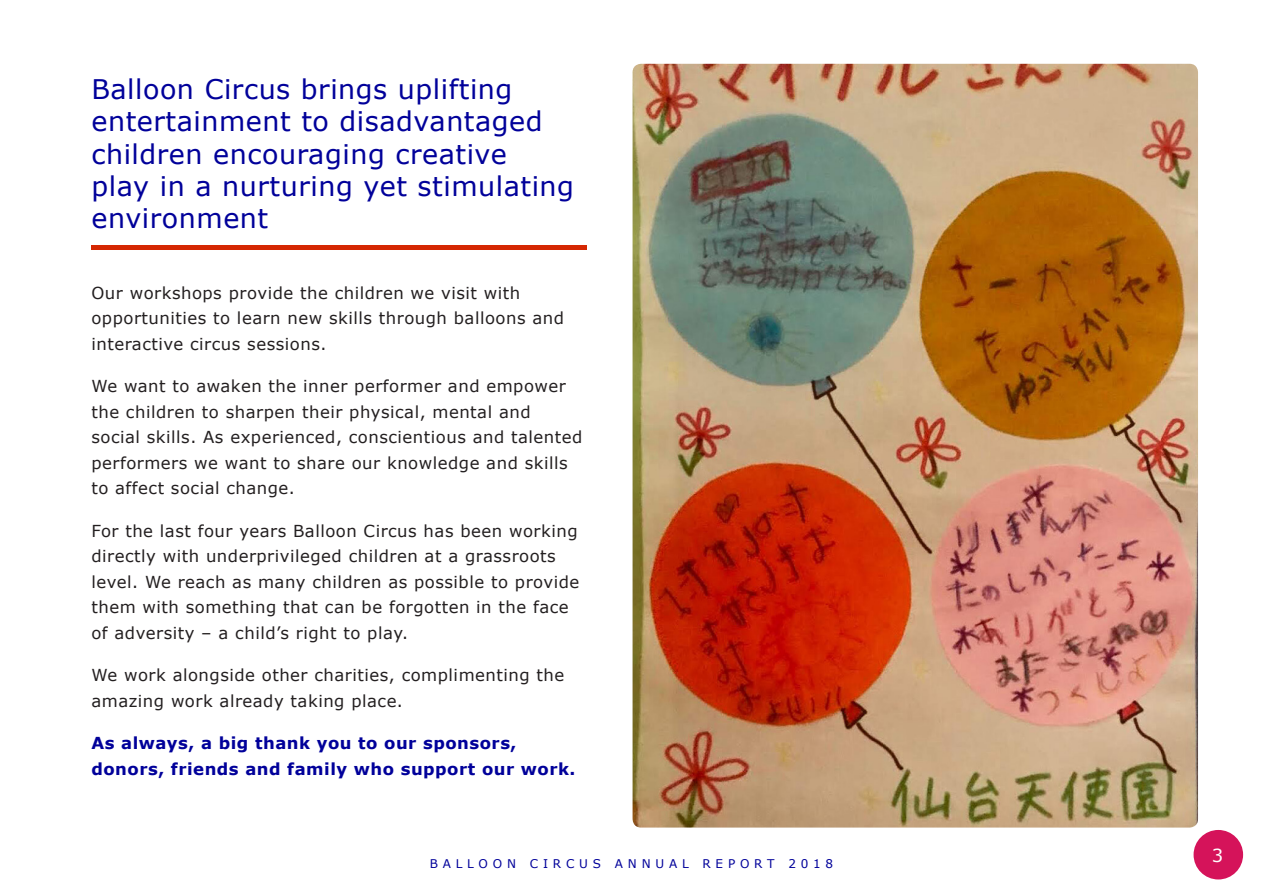
<style>
.page{position:relative;width:1263px;height:893px;background:#fff}
.page>*{position:absolute;margin:0;border:0;box-sizing:border-box;transform-origin:0 0}
.t1{font:27px/32.4px "Verdana";letter-spacing:.02em;color:#01009a}
.t2{font:18px "Verdana";color:#fff}
.t3{font:16.5px/25.5px "Verdana";letter-spacing:.03em;color:#231f20}
.t4{font:700 16.5px/25.5px "Verdana";letter-spacing:.03em;color:#01009a}
.t5{font:12px "Verdana";letter-spacing:.4em;color:#01009a}
</style>
<div class="page">
<img style="left:632px;top:64px;width:566px;height:764px">
<div style="left:1193px;top:830px;width:50px;height:49px;background:#d5135a;border-radius:50%"></div>
<hr style="left:91px;top:246px;width:496px;height:4px;background:#d52702">
<h1 class="t1" style="left:91px;top:72px;width:484px">Balloon Circus brings uplifting entertainment to disadvantaged children encouraging creative<br>play in a nurturing yet stimulating environment</h1>
<p class="t3" style="left:91px;top:280px;width:474px">Our workshops provide the children we visit with opportunities to learn new skills through balloons and interactive circus sessions.</p>
<p class="t3" style="left:91px;top:374px;width:492px">We want to awaken the inner performer and empower the children to sharpen their physical, mental and social skills. As experienced, conscientious and talented performers we want to share our knowledge and skills to affect social change.</p>
<p class="t3" style="left:91px;top:518px;width:490px">For the last four years Balloon Circus has been working directly with underprivileged children at a grassroots level. We reach as many children as possible to provide them with something that can be forgotten in the face of adversity – a child’s right to play.</p>
<p class="t3" style="left:91px;top:662px;width:474px">We work alongside other charities, complimenting the amazing work already taking place.</p>
<p class="t4" style="left:91px;top:730px;width:486px">As always, a big thank you to our sponsors, donors, friends and family who support our work.</p>
<p class="t5" style="left:430px;top:855px;width:405px">BALLOON CIRCUS ANNUAL REPORT 2018</p>
<p class="t2" style="left:1212px;top:843px;width:13px">3</p>
</div>
